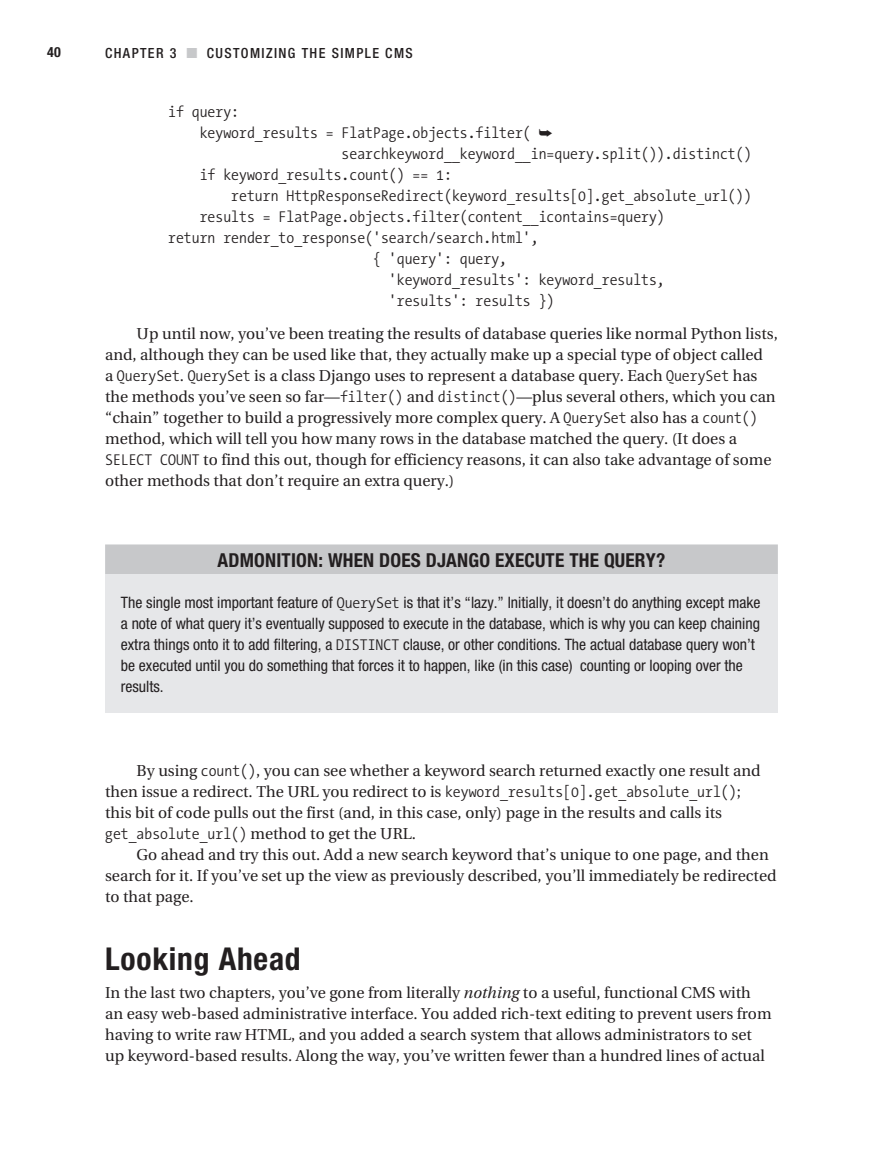
<style>
.page{position:relative;width:883px;height:1166px;background:#fff}
.page>*{position:absolute;margin:0;border:0;box-sizing:border-box;transform-origin:0 0}
.t1{font:700 condensed 31.5px "Helvetica Neue";color:#231f20}
.t2{font:700 condensed 19.25px "Helvetica Neue";letter-spacing:.01em;color:#231f20}
.t3{font:15.75px/21px "Utopia";color:#231f20}
.t4{font:300 15.75px "The Sans Mono Condensed";color:#231f20}
.t5{font:condensed 15.75px/21px "Helvetica Neue";color:#231f20}
.t6{font:500 condensed 14px "Helvetica Neue";letter-spacing:.1em;color:#231f20}
.t7{font:700 condensed 14px "Helvetica Neue";color:#231f20}
.s1{color:#c7c8ca}
.s2{font-family:"The Sans Mono Condensed";font-weight:300}
.s3{font-family:"The Sans Mono Condensed";font-weight:300;font-stretch:normal}
.s4{font-family:"Utopia";font-weight:400}
.s5{font-style:italic}
</style>
<div class="page">
<div style="left:105px;top:544px;width:672px;height:32px;background:#c7c8ca"></div>
<div style="left:105px;top:574px;width:672px;height:138px;background:#e6e7e9"></div>
<p class="t7" style="left:47px;top:43px;width:15px">40</p>
<p class="t6" style="left:105px;top:45px;width:206px">CHAPTER 3 <span class="s1">■</span> CUSTOMIZING THE</p>
<p class="t6" style="left:331px;top:45px;width:83px">SIMPLE CMS</p>
<p class="t4" style="left:168px;top:103px;width:72px">if query:</p>
<p class="t4" style="left:200px;top:124px;width:354px">keyword_results = FlatPage.objects.filter( ➥</p>
<p class="t4" style="left:341px;top:145px;width:411px">searchkeyword__keyword__in=query.split()).distinct()</p>
<p class="t4" style="left:200px;top:166px;width:253px">if keyword_results.count() == 1:</p>
<p class="t4" style="left:231px;top:187px;width:521px">return HttpResponseRedirect(keyword_results[0].get_absolute_url())</p>
<p class="t4" style="left:200px;top:208px;width:466px">results = FlatPage.objects.filter(content__icontains=query)</p>
<p class="t4" style="left:168px;top:229px;width:372px">return render_to_response('search/search.html',</p>
<p class="t4" style="left:373px;top:250px;width:135px">{ 'query': query,</p>
<p class="t4" style="left:389px;top:271px;width:277px">'keyword_results': keyword_results,</p>
<p class="t4" style="left:389px;top:292px;width:167px">'results': results })</p>
<p class="t3" style="left:105px;top:323px;width:673px;text-indent:32px">Up until now, you’ve been treating the results of database queries like normal Python lists, and, although they can be used like that, they actually make up a special type of object called<br>a <span class="s2">QuerySet</span>. <span class="s2">QuerySet</span> is a class Django uses to represent a database query. Each <span class="s2">QuerySet</span> has the methods you’ve seen so far—<span class="s2">filter()</span> and <span class="s2">distinct()</span>—plus several others, which you can “chain” together to build a progressively more complex query. A <span class="s2">QuerySet</span> also has a <span class="s2">count() </span>method, which will tell you how many rows in the database matched the query. (It does a <span class="s2">SELECT COUNT</span> to find this out, though for efficiency reasons, it can also take advantage of some other methods that don’t require an extra query.)</p>
<p class="t2" style="left:217px;top:549px;width:449px">ADMONITION: WHEN DOES DJANGO EXECUTE THE QUERY?</p>
<p class="t5" style="left:121px;top:591px;width:640px">The single most important feature of <span class="s3">QuerySet</span> is that it’s “lazy.” Initially, it doesn’t do anything except make a note of what query it’s eventually supposed to execute in the database, which is why you can keep chaining extra things onto it to add filtering, a <span class="s3">DISTINCT</span> clause, or other conditions. The actual database query won’t be executed until you do something that forces it to happen, like (in this case) counting or looping over the results.</p>
<p class="t3" style="left:137px;top:760px;width:625px">By using <span class="s2">count()</span>, you can see whether a keyword search returned exactly one result and</p>
<p class="t3" style="left:105px;top:781px;width:637px">then issue a redirect. The URL you redirect to is <span class="s2">keyword_results[0].get_absolute_url()</span>;</p>
<p class="t3" style="left:105px;top:802px;width:618px">this bit of code pulls out the first (and, in this case, only) page in the results and calls its</p>
<p class="t4" style="left:105px;top:825px;width:312px">get_absolute_url() <span class="s4">method to get the URL.</span></p>
<p class="t3" style="left:137px;top:844px;width:633px">Go ahead and try this out. Add a new search keyword that’s unique to one page, and then</p>
<p class="t3" style="left:105px;top:865px;width:672px">search for it. If you’ve set up the view as previously described, you’ll immediately be redirected</p>
<p class="t3" style="left:105px;top:886px;width:90px">to that page.</p>
<p class="t1" style="left:105px;top:939px;width:197px">LOOKING AHEAD</p>
<p class="t3" style="left:105px;top:982px;width:667px">In the last two chapters, you’ve gone from literally <span class="s5">nothing</span> to a useful, functional CMS with an easy web-based administrative interface. You added rich-text editing to prevent users from having to write raw HTML, and you added a search system that allows administrators to set up keyword-based results. Along the way, you’ve written fewer than a hundred lines of actual</p>
</div>
